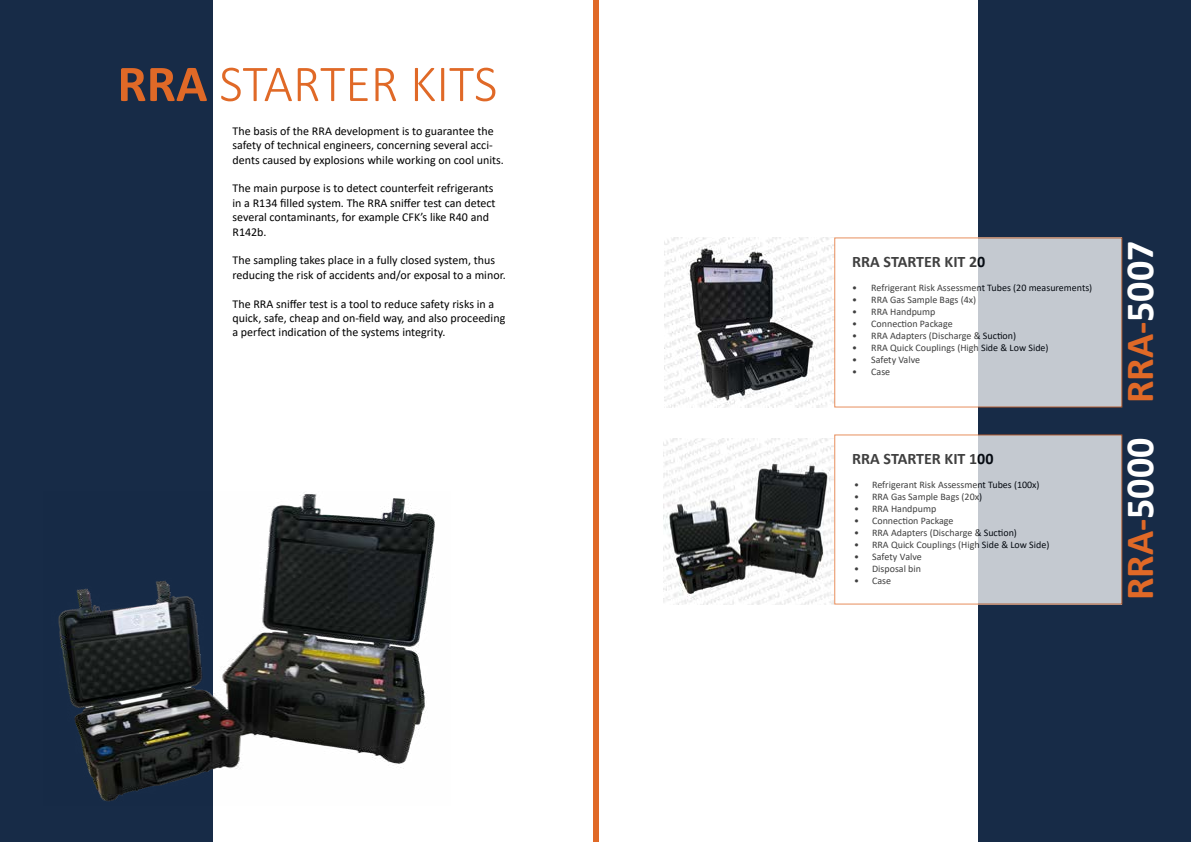
<style>
.page{position:relative;width:1191px;height:842px;background:#fff}
.page>*{position:absolute;margin:0;border:0;box-sizing:border-box;transform-origin:0 0}
.t1{font:300 52px "Calibri";color:#e06927}
.t2{font:700 40px "Calibri";color:#e06927}
.t3{font:700 16px "Calibri";color:#000}
.t4{font:12px/14.4px "Calibri";color:#000}
.t5{font:10px "Calibri";color:#000}
.s1{font-weight:700}
.s2{color:#fff}
</style>
<div class="page">
<div style="left:0;top:0;width:212px;height:842px;background:#172b47"></div>
<div style="left:978px;top:0;width:213px;height:842px;background:#172b47"></div>
<img style="left:58px;top:491px;width:377px;height:314px">
<img style="left:664px;top:237px;width:170px;height:170px">
<div style="left:978px;top:239px;width:142px;height:166px;background:#c4c9d0"></div>
<img style="left:663px;top:439px;width:170px;height:165px">
<div style="left:978px;top:436px;width:142px;height:166px;background:#c4c9d0"></div>
<div style="left:592px;top:0;width:6px;height:842px;background:#e06927"></div>
<h1 class="t1" style="left:117px;top:51px;width:381px"><span class="s1">RRA</span> STARTER KITS</h1>
<p class="t4" style="left:232px;top:123px;width:273px">The basis of the RRA development is to guarantee the safety of technical engineers, concerning several acci&shy;dents caused by explosions while working on cool units.</p>
<p class="t4" style="left:232px;top:181px;width:265px">The main purpose is to detect counterfeit refrigerants in a R134 filled system. The RRA sniffer test can detect several contaminants, for example CFK’s like R40 and R142b.</p>
<p class="t4" style="left:232px;top:253px;width:275px">The sampling takes place in a fully closed system, thus reducing the risk of accidents and/or exposal to a minor.</p>
<p class="t4" style="left:232px;top:296px;width:274px">The RRA sniffer test is a tool to reduce safety risks in a quick, safe, cheap and on-field way, and also proceeding a perfect indication of the systems integrity.</p>
<h3 class="t3" style="left:852px;top:250px;width:135px">RRA STARTER KIT 20</h3>
<p class="t5" style="left:852px;top:280px;width:241px">• Refrigerant Risk Assessment Tubes (20 measurements)</p>
<p class="t5" style="left:852px;top:292px;width:125px">• RRA Gas Sample Bags (4x)</p>
<p class="t5" style="left:852px;top:304px;width:85px">• RRA Handpump</p>
<p class="t5" style="left:852px;top:316px;width:102px">• Connection Package</p>
<p class="t5" style="left:852px;top:328px;width:165px">• RRA Adapters (Discharge &amp; Suction)</p>
<p class="t5" style="left:852px;top:340px;width:198px">• RRA Quick Couplings (High Side &amp; Low Side)</p>
<p class="t5" style="left:852px;top:352px;width:69px">• Safety Valve</p>
<p class="t5" style="left:852px;top:364px;width:39px">• Case</p>
<h3 class="t3" style="left:852px;top:447px;width:143px">RRA STARTER KIT 100</h3>
<p class="t5" style="left:854px;top:477px;width:187px">• Refrigerant Risk Assessment Tubes (100x)</p>
<p class="t5" style="left:854px;top:489px;width:129px">• RRA Gas Sample Bags (20x)</p>
<p class="t5" style="left:854px;top:501px;width:84px">• RRA Handpump</p>
<p class="t5" style="left:854px;top:513px;width:101px">• Connection Package</p>
<p class="t5" style="left:854px;top:525px;width:164px">• RRA Adapters (Discharge &amp; Suction)</p>
<p class="t5" style="left:854px;top:537px;width:197px">• RRA Quick Couplings (High Side &amp; Low Side)</p>
<p class="t5" style="left:854px;top:549px;width:69px">• Safety Valve</p>
<p class="t5" style="left:854px;top:561px;width:68px">• Disposal bin</p>
<p class="t5" style="left:854px;top:573px;width:39px">• Case</p>
<h2 class="t2" style="left:1111px;top:403px;width:164px;rotate:-90deg">RRA-<span class="s2">5007</span></h2>
<h2 class="t2" style="left:1111px;top:600px;width:164px;rotate:-90deg">RRA-<span class="s2">5000</span></h2>
</div>
